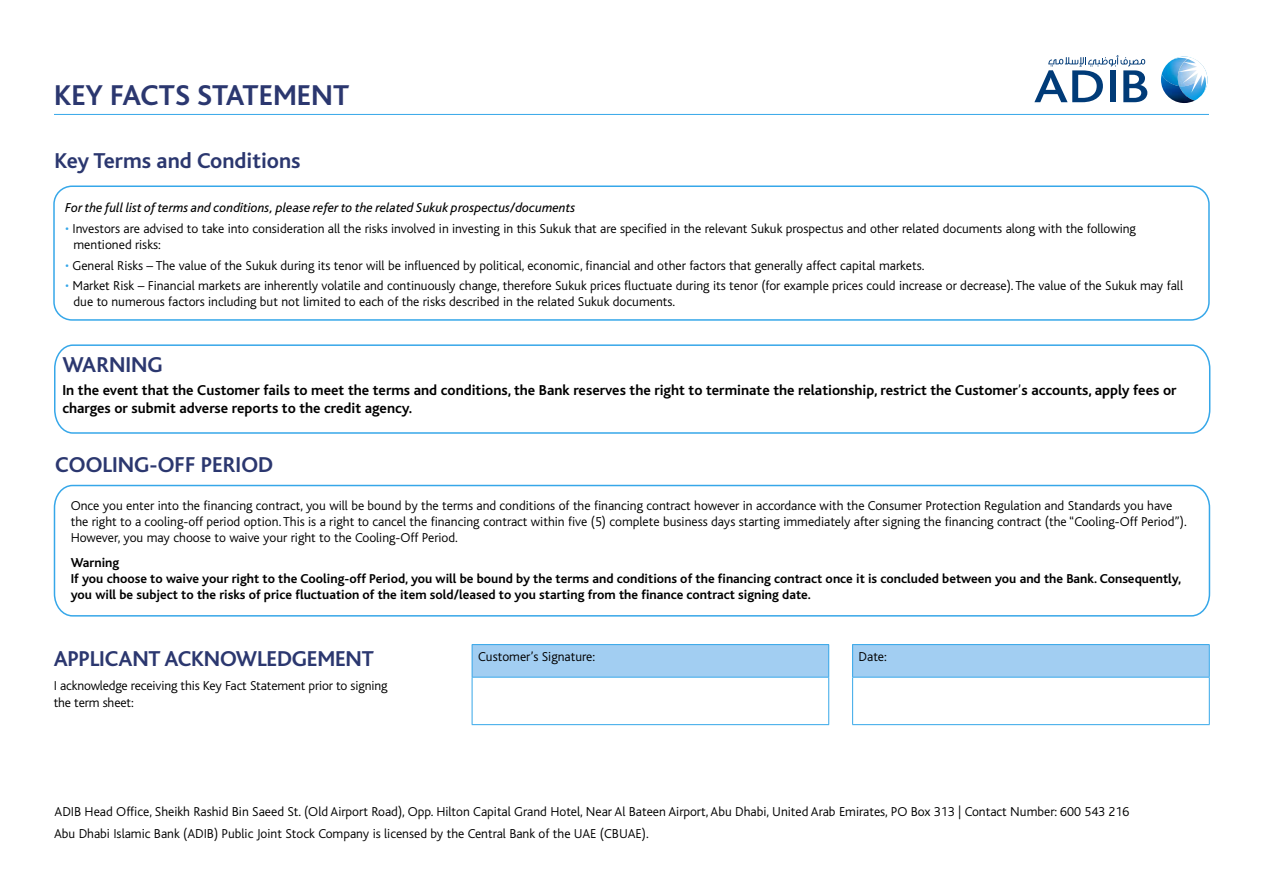
<style>
.page{position:relative;width:1263px;height:893px;background:#fff}
.page>*{position:absolute;margin:0;border:0;box-sizing:border-box;transform-origin:0 0}
.t1{font:700 30px "Bliss";color:#2b376f}
.t2{font:700 22.5px "Bliss";color:#2b376f}
.t3{font:700 15px/18px "Bliss";color:#000}
.t4{font:300 13.5px/16.2px "Bliss";color:#000}
.t5{font:700 13.5px/16.2px "Bliss";color:#000}
.t6{font:italic 13.5px "Bliss";color:#000}
.s1{color:#36a7e9}
.s2{font-weight:300}
</style>
<div class="page">
<div style="left:53px;top:185px;width:1157px;height:136px;border:2px solid #36a7e9;border-radius:18px"></div>
<div style="left:472px;top:645px;width:357px;height:32px;background:#a2cef2"></div>
<hr style="left:472px;top:644px;width:357px;height:1px;background:#36a7e9">
<hr style="left:472px;top:645px;width:1px;height:32px;background:#36a7e9">
<hr style="left:828px;top:645px;width:1px;height:32px;background:#36a7e9">
<hr style="left:472px;top:677px;width:357px;height:1px;background:#36a7e9">
<hr style="left:472px;top:678px;width:1px;height:46px;background:#36a7e9">
<hr style="left:828px;top:678px;width:1px;height:46px;background:#36a7e9">
<hr style="left:472px;top:724px;width:357px;height:1px;background:#36a7e9">
<div style="left:853px;top:645px;width:356px;height:32px;background:#a2cef2"></div>
<hr style="left:852px;top:644px;width:358px;height:1px;background:#36a7e9">
<hr style="left:852px;top:645px;width:1px;height:32px;background:#36a7e9">
<hr style="left:1209px;top:645px;width:1px;height:32px;background:#36a7e9">
<hr style="left:852px;top:677px;width:358px;height:1px;background:#36a7e9">
<hr style="left:852px;top:678px;width:1px;height:46px;background:#36a7e9">
<hr style="left:1209px;top:678px;width:1px;height:46px;background:#36a7e9">
<hr style="left:852px;top:724px;width:358px;height:1px;background:#36a7e9">
<img style="left:1162px;top:61px;width:9px;height:13px">
<img style="left:1161px;top:74px;width:33px;height:29px">
<svg style="left:1171px;top:56px;width:37px;height:45px"></svg>
<svg style="left:1034px;top:55px;width:113px;height:47px"></svg>
<hr style="left:54px;top:114px;width:1155px;height:1px;background:#36a7e9">
<svg style="left:54px;top:344px;width:1157px;height:90px"></svg>
<svg style="left:53px;top:484px;width:1158px;height:133px"></svg>
<h1 class="t1" style="left:54px;top:79px;width:297px">KEY FACTS STATEMENT</h1>
<h2 class="t2" style="left:55px;top:149px;width:248px">Key Terms and Conditions</h2>
<p class="t6" style="left:65px;top:201px;width:512px">For the full list of terms and conditions, please refer to the related Sukuk prospectus/documents</p>
<p class="t4" style="left:74px;top:221px;width:1064px;text-indent:-9px"><span class="s1">•</span> Investors are advised to take into consideration all the risks involved in investing in this Sukuk that are specified in the relevant Sukuk prospectus and other related documents along with the following mentioned risks:</p>
<p class="t4" style="left:65px;top:257px;width:861px"><span class="s1">•</span> General Risks – The value of the Sukuk during its tenor will be influenced by political, economic, financial and other factors that generally affect capital markets.</p>
<p class="t4" style="left:74px;top:278px;width:1111px;text-indent:-9px"><span class="s1">•</span> Market Risk – Financial markets are inherently volatile and continuously change, therefore Sukuk prices fluctuate during its tenor (for example prices could increase or decrease). The value of the Sukuk may fall due to numerous factors including but not limited to each of the risks described in the related Sukuk documents.</p>
<h2 class="t2" style="left:62px;top:353px;width:102px">WARNING</h2>
<p class="t3" style="left:62px;top:381px;width:1116px">In the event that the Customer fails to meet the terms and conditions, the Bank reserves the right to terminate the relationship, restrict the Customer<span class="s2">’</span>s accounts, apply fees or charges or submit adverse reports to the credit agency.</p>
<h2 class="t2" style="left:55px;top:453px;width:219px">COOLING-OFF PERIOD</h2>
<p class="t4" style="left:71px;top:498px;width:1117px">Once you enter into the financing contract, you will be bound by the terms and conditions of the financing contract however in accordance with the Consumer Protection Regulation and Standards you have the right to a cooling-off period option. This is a right to cancel the financing contract within five (5) complete business days starting immediately after signing the financing contract (the “Cooling-Off Period”).<br>However, you may choose to waive your right to the Cooling-Off Period.</p>
<p class="t5" style="left:71px;top:555px;width:1112px">Warning<br>If you choose to waive your right to the Cooling-off Period, you will be bound by the terms and conditions of the financing contract once it is concluded between you and the Bank. Consequently, you will be subject to the risks of price fluctuation of the item sold/leased to you starting from the finance contract signing date.</p>
<h2 class="t2" style="left:54px;top:647px;width:322px">APPLICANT ACKNOWLEDGEMENT</h2>
<p class="t4" style="left:54px;top:678px;width:335px">I acknowledge receiving this Key Fact Statement prior to signing the term sheet:</p>
<p class="t4" style="left:478px;top:649px;width:119px">Customer’s Signature:</p>
<p class="t4" style="left:859px;top:649px;width:30px">Date:</p>
<p class="t4" style="left:55px;top:804px;width:1076px">ADIB Head Office, Sheikh Rashid Bin Saeed St. (Old Airport Road), Opp. Hilton Capital Grand Hotel, Near Al Bateen Airport, Abu Dhabi, United Arab Emirates, PO Box 313 | Contact Number: 600 543 216</p>
<p class="t4" style="left:54px;top:825px;width:596px">Abu Dhabi Islamic Bank (ADIB) Public Joint Stock Company is licensed by the Central Bank of the UAE (CBUAE).</p>
</div>
